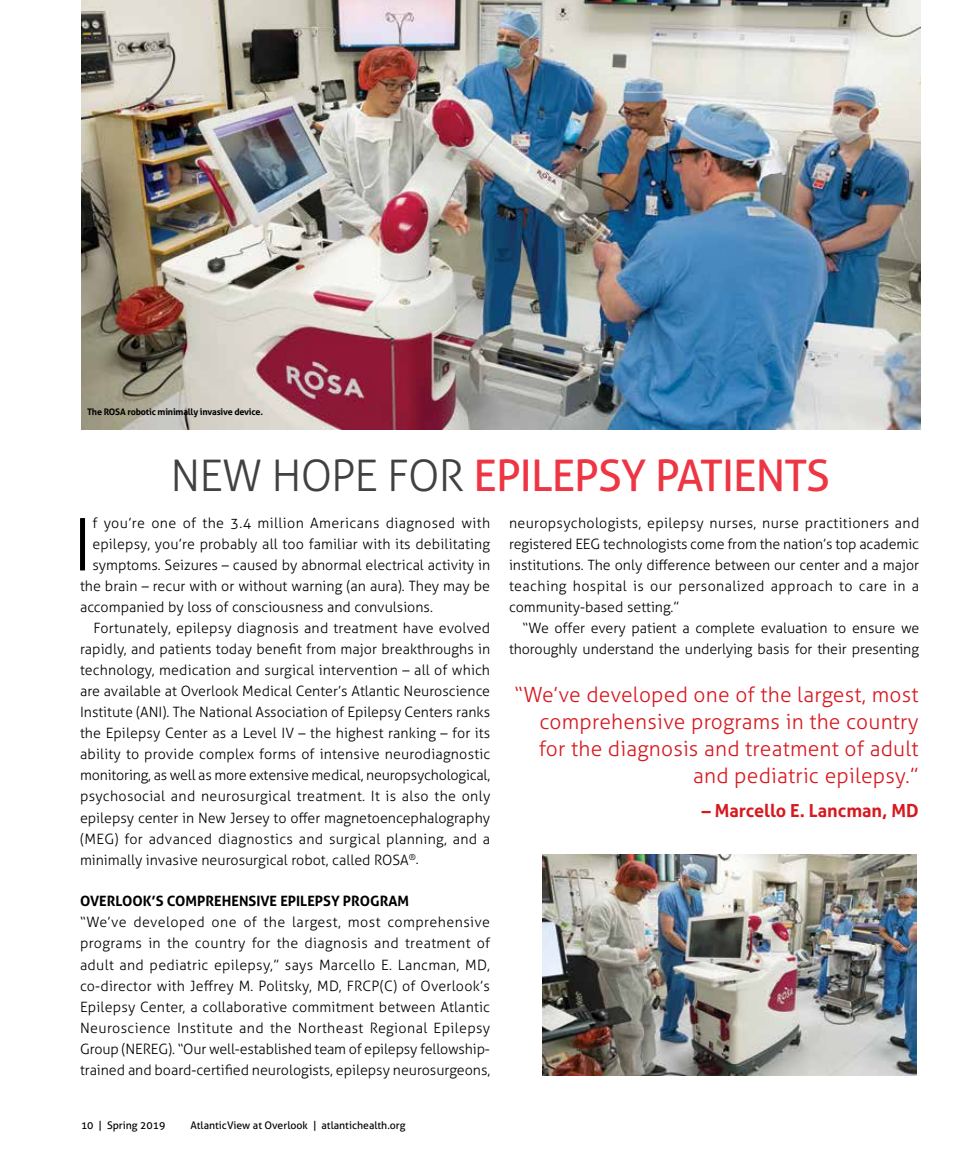
<style>
.page{position:relative;width:972px;height:1175px;background:#fff}
.page>*{position:absolute;margin:0;border:0;box-sizing:border-box;transform-origin:0 0}
.t1{font:300 72.45px "Aller";color:#000}
.t2{font:43.5px "Aller";letter-spacing:-.02em;color:#ee3543}
.t3{font:300 21px/27px "Aller";letter-spacing:.01em;color:#d71920;text-align:right}
.t4{font:700 18px "Aller";color:#d71920}
.t5{font:300 14.25px/21px "Aller";color:#000;text-align:justify}
.t6{font:300 14.25px "Aller";letter-spacing:.02em;color:#000}
.t7{font:300 14.25px "Aller";letter-spacing:.03em;color:#000}
.t8{font:700 14.25px "Aller";color:#000}
.t9{font:10.5px "Aller";color:#000}
.t10{font:700 9px "Aller";letter-spacing:-.02em;color:#000}
.s1{font-weight:300;color:#414042}
</style>
<div class="page">
<img style="left:542px;top:855px;width:374px;height:220px">
<img style="left:81px;top:0;width:839px;height:429px">
<p class="t10" style="left:87px;top:407px;width:178px">The ROSA robotic minimally invasive device.</p>
<h2 class="t2" style="left:170px;top:449px;width:661px"><span class="s1">NEW HOPE FOR</span> EPILEPSY PATIENTS</h2>
<p class="t5" style="left:509px;top:513px;width:412px">neuropsychologists, epilepsy nurses, nurse practitioners and registered EEG technologists come from the nation’s top academic institutions. The only difference between our center and a major teaching hospital is our personalized approach to care in a community-based setting.”</p>
<p class="t5" style="left:509px;top:618px;width:412px;text-align:right">“We offer every patient a complete evaluation to ensure we thoroughly understand the underlying basis for their presenting</p>
<h1 class="t1" style="left:73px;top:501px;width:21px">I</h1>
<p class="t7" style="left:92px;top:514px;width:399px">f you’re one of the 3.4 million Americans diagnosed with</p>
<p class="t5" style="left:92px;top:534px;width:399px">epilepsy, you’re probably all too familiar with its debilitating</p>
<p class="t5" style="left:92px;top:555px;width:399px">symptoms. Seizures – caused by abnormal electrical activity in</p>
<p class="t5" style="left:80px;top:576px;width:412px">the brain – recur with or without warning (an aura). They may be</p>
<p class="t5" style="left:80px;top:597px;width:354px">accompanied by loss of consciousness and convulsions.</p>
<p class="t5" style="left:94px;top:618px;width:398px">Fortunately, epilepsy diagnosis and treatment have evolved</p>
<p class="t5" style="left:80px;top:639px;width:412px">rapidly, and patients today benefit from major breakthroughs in</p>
<p class="t5" style="left:80px;top:660px;width:412px">technology, medication and surgical intervention – all of which</p>
<p class="t5" style="left:80px;top:681px;width:412px">are available at Overlook Medical Center’s Atlantic Neuroscience</p>
<p class="t5" style="left:80px;top:702px;width:412px">Institute (ANI). The National Association of Epilepsy Centers ranks</p>
<p class="t5" style="left:80px;top:723px;width:412px">the Epilepsy Center as a Level IV – the highest ranking – for its</p>
<p class="t5" style="left:80px;top:744px;width:412px">ability to provide complex forms of intensive neurodiagnostic</p>
<p class="t5" style="left:80px;top:765px;width:412px">monitoring, as well as more extensive medical, neuropsychological,</p>
<p class="t6" style="left:80px;top:788px;width:412px">psychosocial and neurosurgical treatment. It is also the only</p>
<p class="t5" style="left:80px;top:807px;width:412px">epilepsy center in New Jersey to offer magnetoencephalography</p>
<p class="t6" style="left:80px;top:830px;width:412px">(MEG) for advanced diagnostics and surgical planning, and a</p>
<p class="t5" style="left:80px;top:849px;width:340px">minimally invasive neurosurgical robot, called ROSA<sup>®</sup>.</p>
<p class="t8" style="left:80px;top:892px;width:331px">OVERLOOK’S COMPREHENSIVE EPILEPSY PROGRAM</p>
<p class="t5" style="left:80px;top:912px;width:412px">“We’ve developed one of the largest, most comprehensive programs in the country for the diagnosis and treatment of adult and pediatric epilepsy,” says Marcello E. Lancman, MD, co-director with Jeffrey M. Politsky, MD, FRCP(C) of Overlook’s Epilepsy Center, a collaborative commitment between Atlantic Neuroscience Institute and the Northeast Regional Epilepsy Group (NEREG). “Our well-established team of epilepsy fellowship&shy;trained and board-certified neurologists, epilepsy neurosurgeons,</p>
<h3 class="t3" style="left:515px;top:681px;width:406px">“We’ve developed one of the largest, most comprehensive programs in the country for the diagnosis and treatment of adult and pediatric epilepsy.”</h3>
<p class="t4" style="left:702px;top:800px;width:218px">– Marcello E. Lancman, MD</p>
<p class="t9" style="left:81px;top:1119px;width:86px">10 | Spring 2019</p>
<p class="t9" style="left:190px;top:1119px;width:217px">AtlanticView at Overlook | atlantichealth.org</p>
</div>
